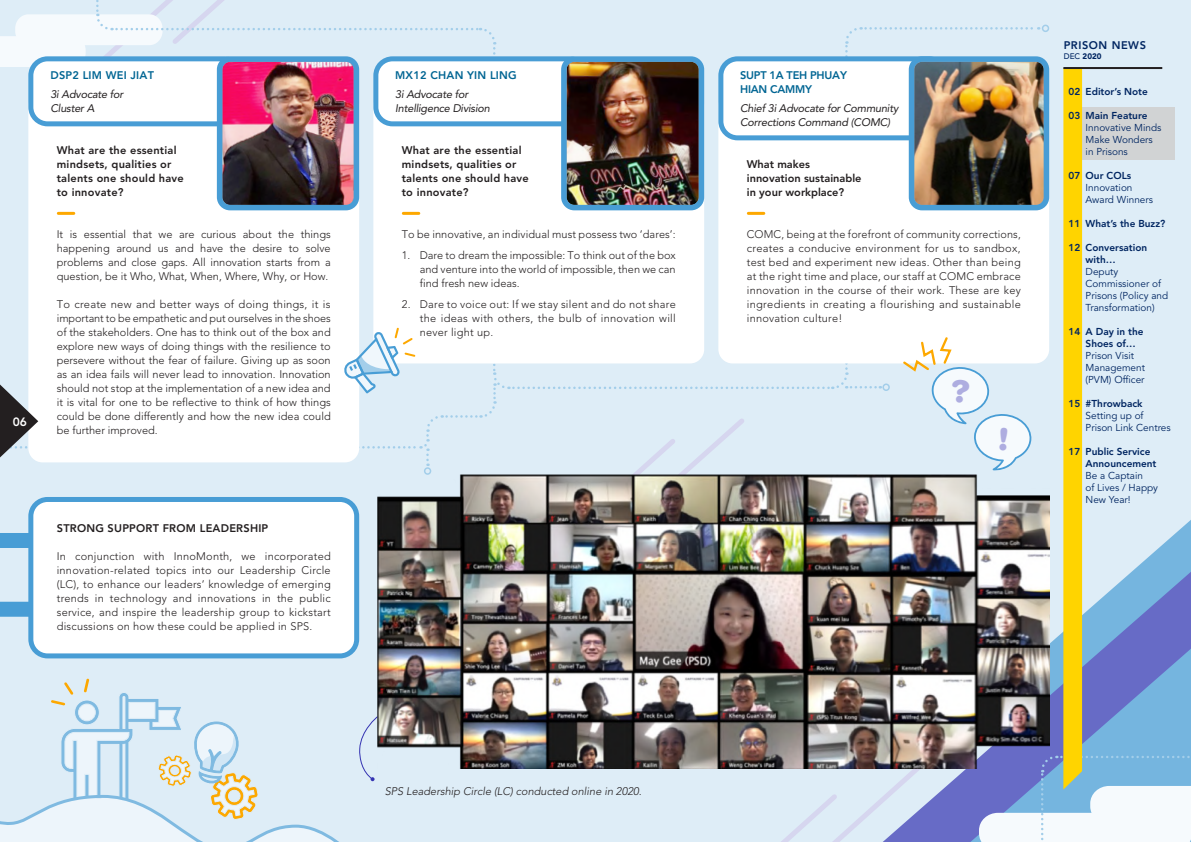
<style>
.page{position:relative;width:1191px;height:842px;background:#fff}
.page>*{position:absolute;margin:0;border:0;box-sizing:border-box;transform-origin:0 0}
.t1{font:800 12px "Avenir LT Std";color:#fff}
.t2{font:300 11px/14px "Avenir LT Std";letter-spacing:.005em;color:#231f20;text-align:justify}
.t3{font:800 11px/14px "Avenir LT Std";letter-spacing:.02em;color:#231f20}
.t4{font:italic 11px/14px "Avenir LT Std";letter-spacing:-.02em;color:#231f20}
.t5{font:800 11px/14px "Avenir LT Std";color:#231f20}
.t6{font:italic 300 11px "Avenir LT Std";color:#231f20}
.t7{font:800 11px "Avenir LT Std";letter-spacing:.02em;color:#006593}
.t8{font:800 11px/14px "Avenir LT Std";letter-spacing:-.02em;color:#006593}
.t9{font:800 11px "Avenir LT Std";letter-spacing:.05em;color:#002561}
.t10{font:10px/12px "Avenir LT Std";color:#002561}
.t11{font:800 10px/12px "Avenir LT Std";color:#002561}
.t12{font:900 8px "Avenir LT Std";color:#002561}
.s1{font-weight:500}
</style>
<div class="page">
<img style="left:0;top:0;width:1191px;height:842px">
<p class="t1" style="left:13px;top:414px;width:16px">06</p>
<p class="t7" style="left:50px;top:69px;width:105px">DSP2 LIM WEI JIAT</p>
<p class="t4" style="left:50px;top:87px;width:74px">3i Advocate for<br>Cluster A</p>
<p class="t3" style="left:57px;top:144px;width:129px">What are the essential mindsets, qualities or talents one should have to innovate?</p>
<p class="t2" style="left:57px;top:228px;width:275px">It is essential that we are curious about the things happening around us and have the desire to solve problems and close gaps. All innovation starts from a question, be it Who, What, When, Where, Why, or How.</p>
<p class="t2" style="left:57px;top:298px;width:275px">To create new and better ways of doing things, it is important to be empathetic and put ourselves in the shoes of the stakeholders. One has to think out of the box and explore new ways of doing things with the resilience to persevere without the fear of failure. Giving up as soon as an idea fails will never lead to innovation. Innovation should not stop at the implementation of a new idea and it is vital for one to be reflective to think of how things could be done differently and how the new idea could be further improved.</p>
<p class="t3" style="left:57px;top:522px;width:213px">STRONG SUPPORT FROM LEADERSHIP</p>
<p class="t2" style="left:57px;top:550px;width:275px">In conjunction with InnoMonth, we incorporated innovation-related topics into our Leadership Circle (LC), to enhance our leaders’ knowledge of emerging trends in technology and innovations in the public service, and inspire the leadership group to kickstart discussions on how these could be applied in SPS.</p>
<p class="t7" style="left:395px;top:69px;width:123px">MX12 CHAN YIN LING</p>
<p class="t4" style="left:395px;top:87px;width:96px">3i Advocate for<br>Intelligence Division</p>
<p class="t3" style="left:402px;top:144px;width:129px">What are the essential mindsets, qualities or talents one should have to innovate?</p>
<p class="t2" style="left:402px;top:228px;width:275px">To be innovative, an individual must possess two ‘dares’:</p>
<p class="t2" style="left:420px;top:249px;width:257px;text-indent:-18px">1. Dare to dream the impossible: To think out of the box and venture into the world of impossible, then we can find fresh new ideas.</p>
<p class="t2" style="left:420px;top:298px;width:257px;text-indent:-18px">2. Dare to voice out: If we stay silent and do not share the ideas with others, the bulb of innovation will never light up.</p>
<p class="t6" style="left:385px;top:785px;width:258px">SPS Leadership Circle (LC) conducted online in 2020.</p>
<p class="t8" style="left:740px;top:69px;width:108px">SUPT 1A TEH PHUAY<br>HIAN CAMMY</p>
<p class="t4" style="left:740px;top:101px;width:160px">Chief 3i Advocate for Community<br>Corrections Command (COMC)</p>
<p class="t5" style="left:747px;top:158px;width:116px">What makes innovation sustainable in your workplace?</p>
<p class="t2" style="left:747px;top:228px;width:276px">COMC, being at the forefront of community corrections, creates a conducive environment for us to sandbox, test bed and experiment new ideas. Other than being at the right time and place, our staff at COMC embrace innovation in the course of their work. These are key ingredients in creating a flourishing and sustainable innovation culture!</p>
<p class="t9" style="left:1063px;top:39px;width:84px">PRISON NEWS</p>
<p class="t12" style="left:1063px;top:52px;width:40px"><span class="s1">DEC</span> 2020</p>
<p class="t11" style="left:1068px;top:85px;width:81px">02 Editor’s Note</p>
<p class="t11" style="left:1068px;top:109px;width:80px">03 Main Feature</p>
<p class="t10" style="left:1085px;top:121px;width:77px">Innovative Minds<br>Make Wonders in Prisons</p>
<p class="t11" style="left:1068px;top:169px;width:64px">07 Our COLs</p>
<p class="t10" style="left:1085px;top:181px;width:69px">Innovation<br>Award Winners</p>
<p class="t11" style="left:1068px;top:217px;width:98px">11 What’s the Buzz?</p>
<p class="t11" style="left:1085px;top:241px;width:63px;text-indent:-17px">12 Conversation with…</p>
<p class="t10" style="left:1085px;top:265px;width:84px">Deputy<br>Commissioner of<br>Prisons (Policy and<br>Transformation)</p>
<p class="t11" style="left:1085px;top:325px;width:59px;text-indent:-17px">14 A Day in the<br>Shoes of…</p>
<p class="t10" style="left:1085px;top:349px;width:61px">Prison Visit<br>Management (PVM) Officer</p>
<p class="t11" style="left:1068px;top:397px;width:76px">15 #Throwback</p>
<p class="t10" style="left:1085px;top:409px;width:86px">Setting up of<br>Prison Link Centres</p>
<p class="t11" style="left:1085px;top:445px;width:72px;text-indent:-17px">17 Public Service<br>Announcement</p>
<p class="t10" style="left:1085px;top:469px;width:74px">Be a Captain<br>of Lives / Happy<br>New Year!</p>
</div>
